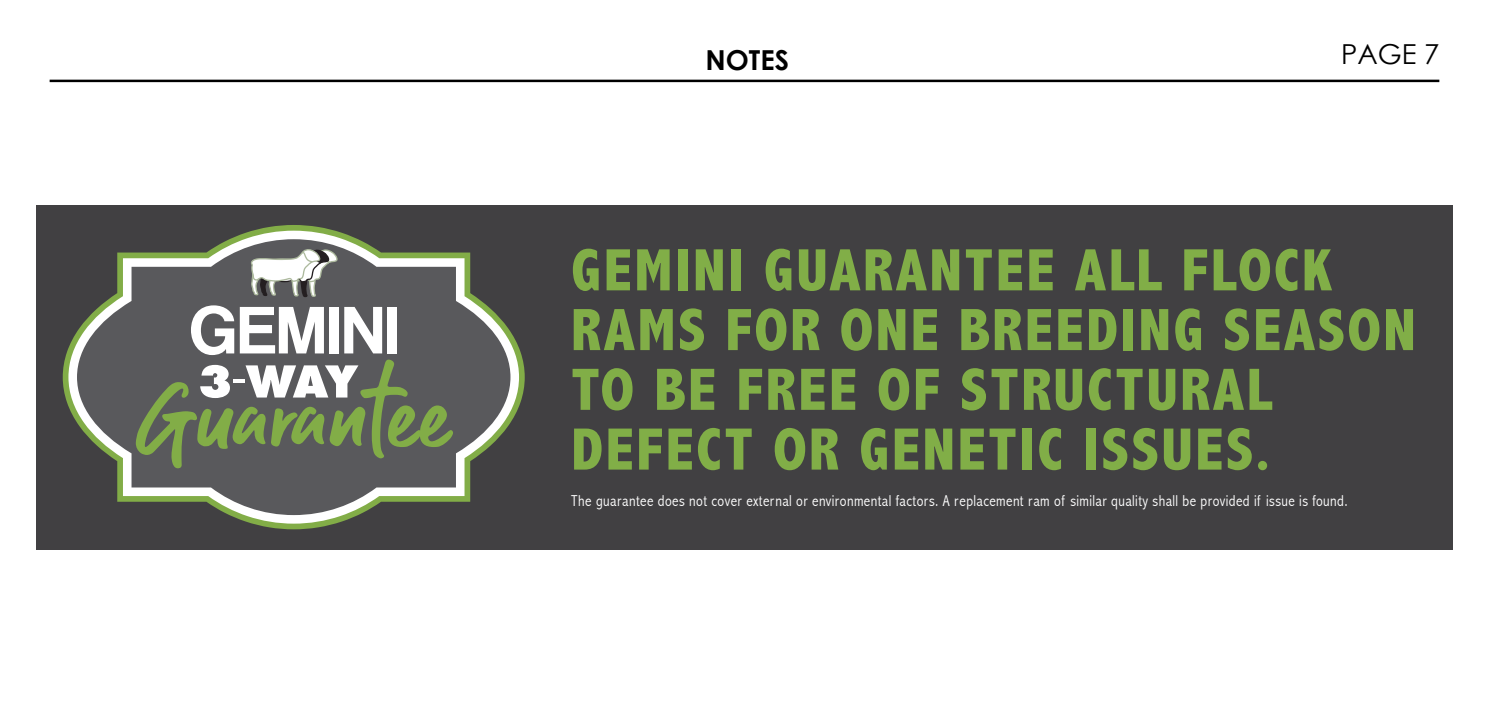
<style>
.page{position:relative;width:1489px;height:702px;background:#fff}
.page>*{position:absolute;margin:0;border:0;box-sizing:border-box;transform-origin:0 0}
.t1{font:800 condensed 60.25px/59.8px "Abadi";letter-spacing:.04em;color:#81ae47}
.t2{font:27.5px "Century Gothic";color:#000}
.t3{font:700 27.5px "Century Gothic";color:#000}
.t4{font:300 condensed 15.75px "Abadi";letter-spacing:.025em;color:#fff}
</style>
<div class="page">
<hr style="left:50px;top:80px;width:1389px;height:2px;background:#000">
<div style="left:36px;top:206px;width:1416px;height:344px;background:#414042"></div>
<svg style="left:63px;top:225px;width:461px;height:304px"></svg>
<svg style="left:68px;top:231px;width:451px;height:292px"></svg>
<svg style="left:77px;top:239px;width:433px;height:276px;fill:#59595c"></svg>
<svg style="left:251px;top:249px;width:87px;height:48px;background:#9e9f9d"></svg>
<svg style="left:136px;top:305px;width:317px;height:163px;background:#7b8274"></svg>
<h2 class="t3" style="left:705px;top:39px;width:85px">NOTES</h2>
<h2 class="t2" style="left:1340px;top:34px;width:100px">PAGE 7</h2>
<h1 class="t1" style="left:571px;top:240px;width:846px">GEMINI GUARANTEE ALL FLOCK<br>RAMS FOR ONE BREEDING SEASON<br>TO BE FREE OF STRUCTURAL<br>DEFECT OR GENETIC ISSUES.</h1>
<p class="t4" style="left:571px;top:492px;width:778px">The guarantee does not cover external or environmental factors. A replacement ram of similar quality shall be provided if issue is found.</p>
</div>
